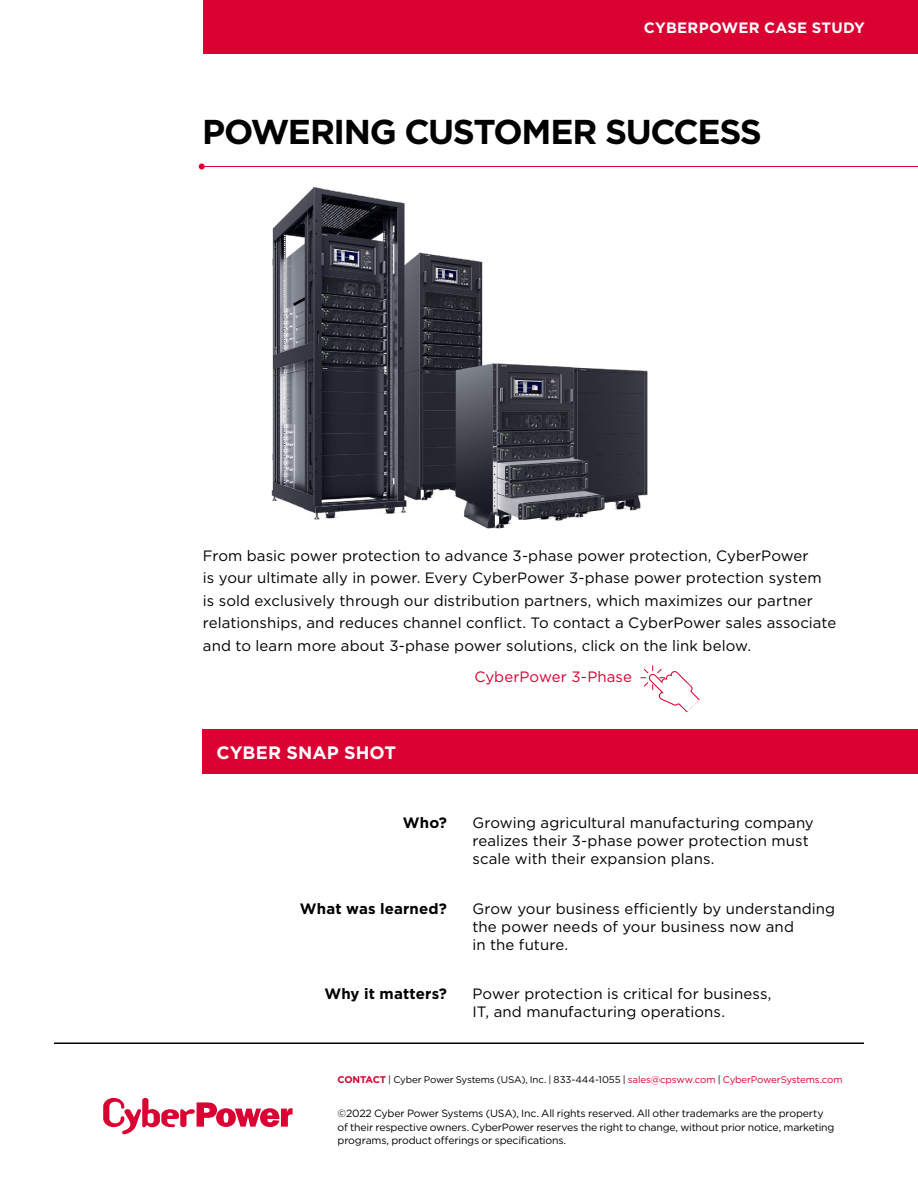
<style>
.page{position:relative;width:918px;height:1188px;background:#fff}
.page>*{position:absolute;margin:0;border:0;box-sizing:border-box;transform-origin:0 0}
.t1{font:700 34.5px "Gotham";letter-spacing:-.04em;color:#000}
.t2{font:700 18px "Gotham";letter-spacing:.005em;color:#fff}
.t3{font:15px/18px "Gotham";letter-spacing:.005em;color:#000}
.t4{font:700 15px "Gotham";letter-spacing:.01em;color:#000}
.t5{font:700 15px "Gotham";letter-spacing:.015em;color:#fff}
.t6{font:15px "Gotham";letter-spacing:.005em;color:#da0032}
.t7{font:10.5px/13.5px "Gotham";letter-spacing:-.02em;color:#000}
.t8{font:9.75px "Gotham";letter-spacing:-.015em;color:#000}
.s1{font-weight:700;color:#d50032}
.s2{color:#da0032}
</style>
<div class="page">
<hr style="left:54px;top:1042px;width:810px;height:2px;background:#000">
<svg style="left:103px;top:1098px;width:190px;height:36px"></svg>
<div style="left:203px;top:0;width:715px;height:54px;background:#da0032"></div>
<div style="left:203px;top:729px;width:715px;height:45px;background:#da0032"></div>
<hr style="left:202px;top:166px;width:716px;height:1px;background:#da0032">
<svg style="left:199px;top:164px;width:6px;height:6px"></svg>
<svg style="left:640px;top:665px;width:60px;height:48px"></svg>
<img style="left:271px;top:186px;width:377px;height:343px">
<p class="t5" style="left:644px;top:18px;width:222px">CYBERPOWER CASE STUDY</p>
<h1 class="t1" style="left:202px;top:109px;width:561px">POWERING CUSTOMER SUCCESS</h1>
<p class="t3" style="left:203px;top:544px;width:635px;line-height:22.5px">From basic power protection to advance 3-phase power protection, CyberPower<br>is your ultimate ally in power. Every CyberPower 3-phase power protection system is sold exclusively through our distribution partners, which maximizes our partner relationships, and reduces channel conflict. To contact a CyberPower sales associate and to learn more about 3-phase power solutions, click on the link below.</p>
<p class="t6" style="left:474px;top:668px;width:159px">CyberPower 3-Phase</p>
<p class="t2" style="left:216px;top:740px;width:181px">CYBER SNAP SHOT</p>
<p class="t4" style="left:403px;top:813px;width:46px">Who?</p>
<p class="t3" style="left:473px;top:814px;width:343px">Growing agricultural manufacturing company realizes their 3-phase power protection must scale with their expansion plans.</p>
<p class="t4" style="left:300px;top:899px;width:149px">What was learned?</p>
<p class="t3" style="left:473px;top:899px;width:364px">Grow your business efficiently by understanding the power needs of your business now and<br>in the future.</p>
<p class="t4" style="left:324px;top:984px;width:124px">Why it matters?</p>
<p class="t3" style="left:473px;top:985px;width:301px">Power protection is critical for business,<br>IT, and manufacturing operations.</p>
<p class="t8" style="left:338px;top:1073px;width:506px"><span class="s1">CONTACT</span> | Cyber Power Systems (USA), Inc. | 833-444-1055 | <span class="s2">sales@cpsww.com</span> | <span class="s2">CyberPowerSystems.com</span></p>
<p class="t7" style="left:338px;top:1106px;width:498px">©2022 Cyber Power Systems (USA), Inc. All rights reserved. All other trademarks are the property of their respective owners. CyberPower reserves the right to change, without prior notice, marketing programs, product offerings or specifications.</p>
</div>
